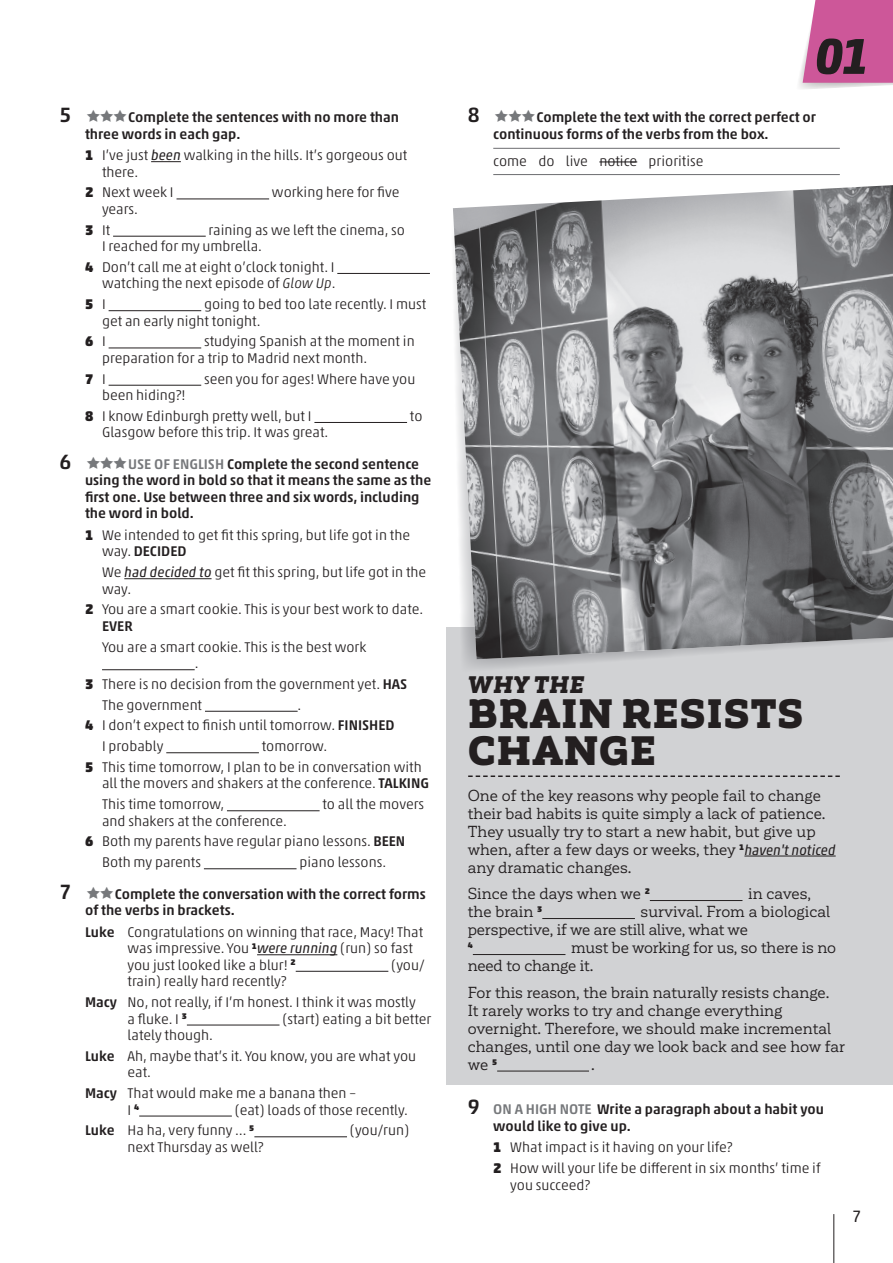
<style>
.page{position:relative;width:893px;height:1263px;background:#fff}
.page>*{position:absolute;margin:0;border:0;box-sizing:border-box;transform-origin:0 0}
.t1{font:italic 700 51.15px "Akko Pro";color:#231f20}
.t2{font:900 40.5px/37.5px "Corporative Slab";letter-spacing:.03em;color:#231f20}
.t3{font:italic 900 23.55px "Corporative Slab";letter-spacing:.04em;color:#231f20}
.t4{font:500 21px "Akko Pro";color:#231f20}
.t5{font:16.5px "Akko Pro";color:#231f20}
.t6{font:15.75px/18px "Corporative Slab";color:#231f20}
.t7{font:300 14.25px/16.5px "Akko Pro";color:#231f20}
.t8{font:500 14.25px/16.5px "Akko Pro";color:#231f20}
.t9{font:900 14.25px "Akko Pro";color:#231f20}
.t10{font:900 8.25px "Akko Pro";color:#231f20;scale:1.05 1}
.s1{font-weight:900}
.s2{font-weight:400;font-style:italic}
.s3{font-style:italic}
.s4{font-weight:300}
.s5{color:#76787b}
.s6{font-weight:500}
.s7{font-family:"Akko Pro";font-style:italic;font-size:14.25px}
.s8{font-size:21px}
</style>
<div class="page">
<div style="left:446px;top:627px;width:447px;height:458px;background:#d1d2d4"></div>
<img style="left:453px;top:185px;width:440px;height:474px">
<hr style="left:151px;top:161px;width:30px;height:1px;background:#231f20">
<hr style="left:176px;top:199px;width:93px;height:1px;background:#231f20">
<hr style="left:113px;top:236px;width:93px;height:1px;background:#231f20">
<hr style="left:337px;top:273px;width:93px;height:1px;background:#231f20">
<hr style="left:109px;top:310px;width:92px;height:1px;background:#231f20">
<hr style="left:109px;top:348px;width:92px;height:1px;background:#231f20">
<hr style="left:109px;top:385px;width:92px;height:1px;background:#231f20">
<hr style="left:314px;top:422px;width:93px;height:1px;background:#231f20">
<hr style="left:124px;top:578px;width:88px;height:1px;background:#231f20">
<hr style="left:102px;top:669px;width:93px;height:1px;background:#231f20">
<hr style="left:205px;top:711px;width:93px;height:1px;background:#231f20">
<hr style="left:166px;top:752px;width:93px;height:1px;background:#231f20">
<hr style="left:227px;top:810px;width:93px;height:1px;background:#231f20">
<hr style="left:204px;top:868px;width:93px;height:1px;background:#231f20">
<hr style="left:257px;top:954px;width:80px;height:1px;background:#231f20">
<hr style="left:296px;top:971px;width:92px;height:1px;background:#231f20">
<hr style="left:187px;top:1025px;width:92px;height:1px;background:#231f20">
<hr style="left:139px;top:1116px;width:93px;height:1px;background:#231f20">
<hr style="left:254px;top:1136px;width:93px;height:1px;background:#231f20">
<hr style="left:493px;top:148px;width:347px;height:1px;background:#6c6d70">
<hr style="left:493px;top:174px;width:347px;height:1px;background:#6c6d70">
<hr style="left:599px;top:161px;width:38px;height:1px;background:#231f20">
<hr style="left:744px;top:856px;width:92px;height:1px;background:#231f20">
<hr style="left:650px;top:900px;width:92px;height:1px;background:#231f20">
<hr style="left:542px;top:918px;width:93px;height:1px;background:#231f20">
<hr style="left:473px;top:954px;width:92px;height:1px;background:#231f20">
<hr style="left:497px;top:1071px;width:92px;height:1px;background:#231f20">
<svg style="left:468px;top:775px;width:372px;height:2px"></svg>
<svg style="left:799px;top:0;width:94px;height:89px;background:#d372a8"></svg>
<hr style="left:833px;top:1214px;width:1px;height:49px;background:#231f20">
<h3 class="t4" style="left:60px;top:102px;width:13px">5</h3>
<p class="t8" style="left:85px;top:109px;width:316px;text-indent:43px">Complete the sentences with no more than three words in each gap.</p>
<p class="t7" style="left:102px;top:147px;width:307px;text-indent:-17px"><span class="s1">1</span> I’ve just <span class="s2">been</span> walking in the hills. It’s gorgeous out there.</p>
<p class="t7" style="left:85px;top:184px;width:90px"><span class="s1">2</span> Next week I</p>
<p class="t7" style="left:272px;top:184px;width:129px">working here for five</p>
<p class="t7" style="left:85px;top:199px;width:54px;line-height:20.7px;text-indent:17px">years.<br><span class="s1">3</span> It</p>
<p class="t7" style="left:102px;top:221px;width:304px;text-indent:107px">raining as we left the cinema, so<br>I reached for my umbrella.</p>
<p class="t7" style="left:85px;top:259px;width:252px;text-align:right"><span class="s1">4</span> Don’t call me at eight o’clock tonight. I watching the next episode of <span class="s3">Glow Up</span>.</p>
<p class="t9" style="left:85px;top:295px;width:22px">5 <span class="s4">I</span></p>
<p class="t7" style="left:102px;top:296px;width:326px;text-indent:102px">going to bed too late recently. I must get an early night tonight.</p>
<p class="t9" style="left:85px;top:333px;width:22px">6 <span class="s4">I</span></p>
<p class="t7" style="left:102px;top:333px;width:314px;text-indent:102px">studying Spanish at the moment in preparation for a trip to Madrid next month.</p>
<p class="t9" style="left:85px;top:370px;width:22px">7 <span class="s4">I</span></p>
<p class="t7" style="left:204px;top:370px;width:213px">seen you for ages! Where have you</p>
<p class="t7" style="left:85px;top:385px;width:228px;line-height:20.7px;text-indent:17px">been hiding?!<br><span class="s1">8</span> I know Edinburgh pretty well, but I</p>
<p class="t7" style="left:410px;top:408px;width:14px">to</p>
<p class="t7" style="left:102px;top:424px;width:228px">Glasgow before this trip. It was great.</p>
<h3 class="t4" style="left:60px;top:449px;width:13px">6</h3>
<p class="t8" style="left:85px;top:455px;width:348px;text-indent:43px"><span class="s5">USE OF ENGLISH</span> Complete the second sentence using the word in bold so that it means the same as the first one. Use between three and six words, including the word in bold.</p>
<p class="t7" style="left:102px;top:527px;width:310px;text-indent:-17px"><span class="s1">1</span> We intended to get fit this spring, but life got in the way. <span class="s6">DECIDED</span></p>
<p class="t7" style="left:102px;top:564px;width:326px">We <span class="s2">had decided to</span> get fit this spring, but life got in the way.</p>
<p class="t7" style="left:102px;top:601px;width:323px;text-indent:-17px"><span class="s1">2</span> You are a smart cookie. This is your best work to date.<br><span class="s6">EVER</span></p>
<p class="t7" style="left:195px;top:638px;width:173px;text-indent:-93px">You are a smart cookie. This is the best work .</p>
<p class="t7" style="left:102px;top:674px;width:307px;line-height:20.7px;text-indent:-17px"><span class="s1">3</span> There is no decision from the government yet. <span class="s6">HAS<br></span>The government</p>
<p class="t7" style="left:298px;top:696px;width:5px">.</p>
<p class="t7" style="left:85px;top:717px;width:311px"><span class="s1">4</span> I don’t expect to finish until tomorrow. <span class="s6">FINISHED</span></p>
<p class="t7" style="left:102px;top:738px;width:63px">I probably</p>
<p class="t7" style="left:85px;top:736px;width:338px;line-height:20.7px;text-indent:177px">tomorrow.<br><span class="s1">5</span> This time tomorrow, I plan to be in conversation with</p>
<p class="t7" style="left:102px;top:773px;width:328px;line-height:20.7px">all the movers and shakers at the conference. <span class="s6">TALKING<br></span>This time tomorrow,</p>
<p class="t7" style="left:322px;top:796px;width:103px">to all the movers</p>
<p class="t7" style="left:102px;top:812px;width:186px">and shakers at the conference.</p>
<p class="t7" style="left:85px;top:833px;width:322px"><span class="s1">6</span> Both my parents have regular piano lessons. <span class="s6">BEEN</span></p>
<p class="t7" style="left:102px;top:854px;width:100px">Both my parents</p>
<p class="t7" style="left:299px;top:854px;width:88px">piano lessons.</p>
<h3 class="t4" style="left:60px;top:878px;width:13px">7</h3>
<p class="t8" style="left:85px;top:885px;width:342px;text-indent:30px">Complete the conversation with the correct forms of the verbs in brackets.</p>
<p class="t7" style="left:128px;top:923px;width:297px;text-indent:-43px"><span class="s6">Luke</span> Congratulations on winning that race, Macy! That was impressive. You <sup>1</sup><span class="s2">were running</span> (run) so fast you just looked like a blur! <sup>2</sup></p>
<p class="t7" style="left:391px;top:956px;width:35px">(you/</p>
<p class="t7" style="left:85px;top:971px;width:332px;line-height:20.7px;text-indent:43px">train) really hard recently?<br><span class="s6">Macy</span> No, not really, if I’m honest. I think it was mostly</p>
<p class="t7" style="left:128px;top:1010px;width:61px">a fluke. I <sup>3</sup></p>
<p class="t7" style="left:282px;top:1010px;width:151px">(start) eating a bit better</p>
<p class="t7" style="left:85px;top:1025px;width:333px;line-height:20.7px;text-indent:43px">lately though.<br><span class="s6">Luke</span> Ah, maybe that’s it. You know, you are what you</p>
<p class="t7" style="left:85px;top:1062px;width:273px;line-height:20.7px;text-indent:43px">eat.<br><span class="s6">Macy</span> That would make me a banana then –</p>
<p class="t7" style="left:128px;top:1101px;width:13px">I <sup>4</sup></p>
<p class="t7" style="left:85px;top:1099px;width:324px;line-height:20.7px;text-indent:150px">(eat) loads of those recently.<br><span class="s6">Luke</span> Ha ha, very funny … <sup>5</sup></p>
<p class="t7" style="left:350px;top:1122px;width:61px">(you/run)</p>
<p class="t7" style="left:128px;top:1138px;width:138px">next Thursday as well?</p>
<h1 class="t1" style="left:814px;top:25px;width:57px">01</h1>
<h3 class="t4" style="left:468px;top:102px;width:13px">8</h3>
<p class="t8" style="left:493px;top:109px;width:324px;text-indent:43px">Complete the text with the correct perfect or continuous forms of the verbs from the box.</p>
<p class="t7" style="left:493px;top:152px;width:212px">come do live notice prioritise</p>
<h3 class="t3" style="left:468px;top:671px;width:117px">WHY THE</h3>
<h2 class="t2" style="left:468px;top:695px;width:337px">BRAIN RESISTS<br>CHANGE</h2>
<p class="t6" style="left:468px;top:786px;width:369px">One of the key reasons why people fail to change their bad habits is quite simply a lack of patience.<br>They usually try to start a new habit, but give up when, after a few days or weeks, they <sup>1</sup><span class="s7">haven't noticed </span>any dramatic changes.</p>
<p class="t6" style="left:468px;top:885px;width:184px">Since the days when we <sup>2</sup></p>
<p class="t6" style="left:748px;top:885px;width:64px">in caves,</p>
<p class="t6" style="left:468px;top:903px;width:76px">the brain <sup>3</sup></p>
<p class="t6" style="left:468px;top:903px;width:364px;text-indent:173px">survival. From a biological perspective, if we are still alive, what we</p>
<p class="t10" style="left:468px;top:940px;width:6px">4</p>
<p class="t6" style="left:468px;top:939px;width:370px;text-indent:103px">must be working for us, so there is no need to change it.</p>
<p class="t6" style="left:468px;top:983px;width:379px">For this reason, the brain naturally resists change.<br>It rarely works to try and change everything overnight. Therefore, we should make incremental changes, until one day we look back and see how far we <sup>5</sup></p>
<p class="t6" style="left:591px;top:1055px;width:5px">.</p>
<p class="t8" style="left:493px;top:1101px;width:332px;text-indent:-26px"><span class="s8">9</span> <span class="s5">ON A HIGH NOTE</span> Write a paragraph about a habit you would like to give up.</p>
<p class="t7" style="left:493px;top:1137px;width:329px;line-height:20.7px"><span class="s1">1</span> What impact is it having on your life?<br><span class="s1">2</span> How will your life be different in six months’ time if</p>
<p class="t7" style="left:510px;top:1176px;width:81px">you succeed?</p>
<p class="t5" style="left:852px;top:1206px;width:11px">7</p>
</div>
